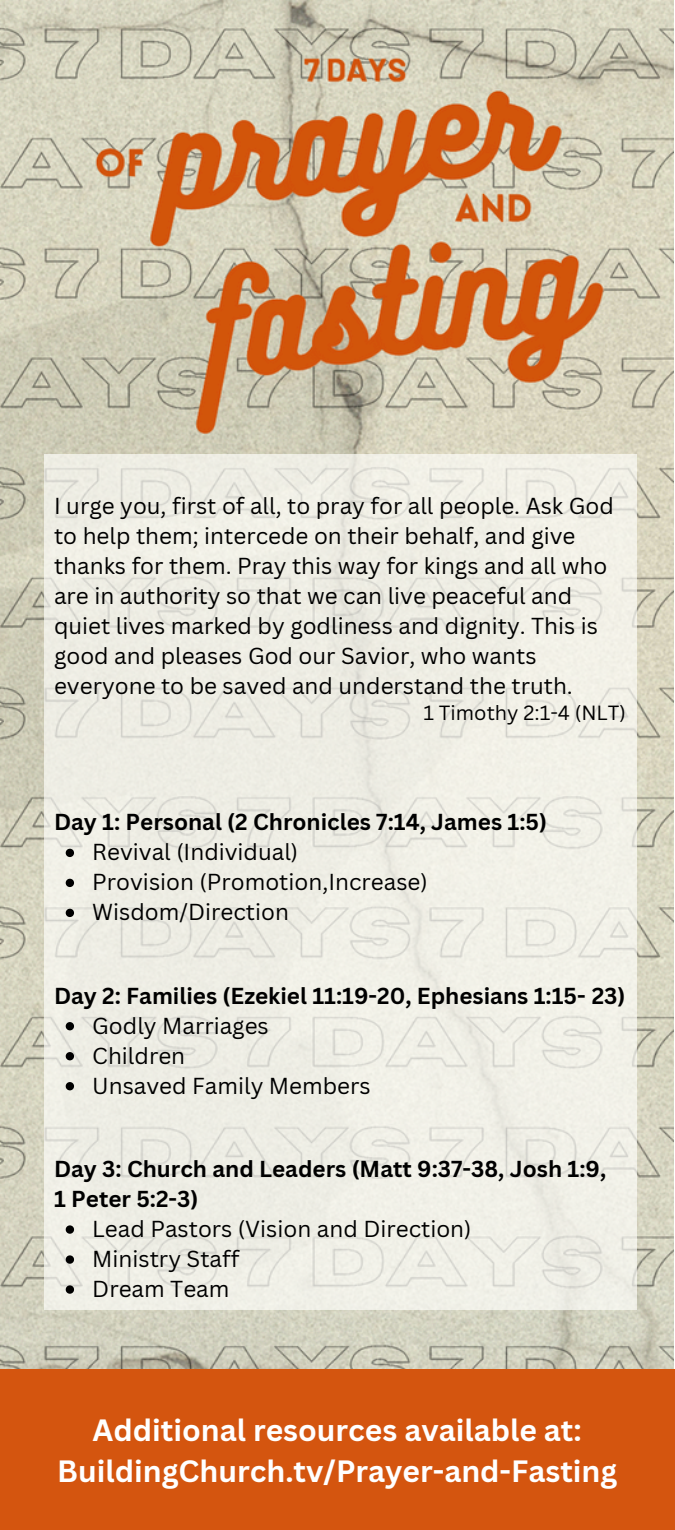
<style>
.page{position:relative;width:675px;height:1530px;background:#fff}
.page>*{position:absolute;margin:0;border:0;box-sizing:border-box;transform-origin:0 0}
.t1{font:700 30px/41.2px "Canva Sans";color:#fff;text-align:center}
.t2{font:22.5px/30px "Canva Sans";color:#000}
.t3{font:700 22.5px/30px "Canva Sans";color:#000}
.t4{font:20px "Canva Sans";color:#000}
</style>
<div class="page">
<img style="left:1px;top:0;width:673px;height:1370px">
<div style="left:44px;top:454px;width:593px;height:856px;background:#efeee5"></div>
<svg style="left:66px;top:849px;width:8px;height:8px"></svg>
<svg style="left:66px;top:879px;width:8px;height:8px"></svg>
<svg style="left:66px;top:909px;width:8px;height:8px"></svg>
<svg style="left:66px;top:1022px;width:8px;height:8px"></svg>
<svg style="left:66px;top:1052px;width:8px;height:8px"></svg>
<svg style="left:66px;top:1082px;width:8px;height:8px"></svg>
<svg style="left:66px;top:1225px;width:8px;height:9px"></svg>
<svg style="left:66px;top:1255px;width:8px;height:9px"></svg>
<svg style="left:66px;top:1285px;width:8px;height:9px"></svg>
<div style="left:0;top:1370px;width:675px;height:160px;background:#d4550f"></div>
<p class="t2" style="left:54px;top:490px;width:561px">I urge you, first of all, to pray for all people. Ask God to help them; intercede on their behalf, and give thanks for them. Pray this way for kings and all who are in authority so that we can live peaceful and quiet lives marked by godliness and dignity. This is good and pleases God our Savior, who wants everyone to be saved and understand the truth.</p>
<p class="t4" style="left:423px;top:699px;width:204px">1 Timothy 2:1-4 (NLT)</p>
<p class="t3" style="left:54px;top:807px;width:494px">Day 1: Personal (2 Chronicles 7:14, James 1:5)</p>
<h2 class="t2" style="left:92px;top:837px;width:207px">Revival (Individual)</h2>
<p class="t2" style="left:92px;top:867px;width:337px">Provision (Promotion,Increase)</p>
<p class="t2" style="left:92px;top:897px;width:198px">Wisdom/Direction</p>
<p class="t3" style="left:54px;top:980px;width:573px">Day 2: Families (Ezekiel 11:19-20, Ephesians 1:15- 23)</p>
<h2 class="t2" style="left:92px;top:1010px;width:178px">Godly Marriages</h2>
<p class="t2" style="left:92px;top:1040px;width:94px">Children</p>
<p class="t2" style="left:92px;top:1070px;width:280px">Unsaved Family Members</p>
<p class="t3" style="left:54px;top:1153px;width:554px">Day 3: Church and Leaders (Matt 9:37-38, Josh 1:9,<br>1 Peter 5:2-3)</p>
<h2 class="t2" style="left:92px;top:1213px;width:381px">Lead Pastors (Vision and Direction)</h2>
<p class="t2" style="left:92px;top:1243px;width:149px">Ministry Staff</p>
<p class="t2" style="left:92px;top:1273px;width:139px">Dream Team</p>
<p class="t1" style="left:57px;top:1408px;width:562px">Additional resources available at:<br>BuildingChurch.tv/Prayer-and-Fasting</p>
</div>
